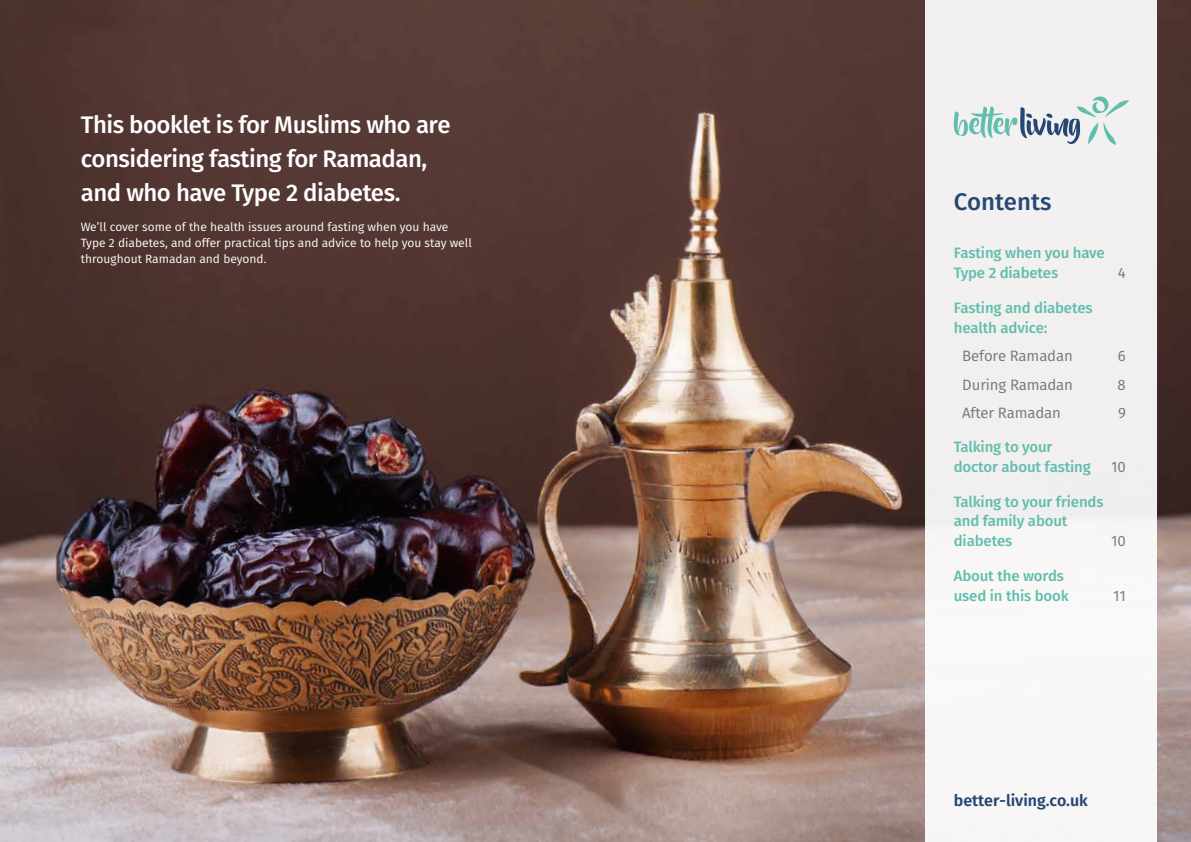
<style>
.page{position:relative;width:1191px;height:842px;background:#fff}
.page>*{position:absolute;margin:0;border:0;box-sizing:border-box;transform-origin:0 0}
.t1{font:500 24px/34px "Fira Sans";letter-spacing:-.02em;color:#fff}
.t2{font:500 24px "Fira Sans";color:#264673}
.t3{font:600 16px "Fira Sans";color:#264673}
.t4{font:500 15px/20px "Fira Sans";letter-spacing:-.01em;color:#61bdac}
.t5{font:15px "Fira Sans";letter-spacing:-.01em;color:#767676}
.t6{font:12px/16px "Fira Sans";color:#fff}
</style>
<div class="page">
<img style="left:0;top:0;width:1191px;height:842px">
<div style="left:926px;top:0;width:231px;height:842px;background:#f2f0f0"></div>
<svg style="left:953px;top:96px;width:176px;height:49px"></svg>
<h1 class="t1" style="left:81px;top:106px;width:371px">This booklet is for Muslims who are considering fasting for Ramadan, and who have Type 2 diabetes.</h1>
<p class="t6" style="left:81px;top:219px;width:392px">We’ll cover some of the health issues around fasting when you have<br>Type 2 diabetes, and offer practical tips and advice to help you stay well throughout Ramadan and beyond.</p>
<h1 class="t2" style="left:953px;top:182px;width:99px">Contents</h1>
<p class="t4" style="left:953px;top:242px;width:152px">Fasting when you have<br>Type 2 diabetes</p>
<p class="t5" style="left:1118px;top:262px;width:9px">4</p>
<p class="t4" style="left:953px;top:297px;width:140px">Fasting and diabetes health advice:</p>
<p class="t5" style="left:962px;top:345px;width:112px">Before Ramadan</p>
<p class="t5" style="left:1117px;top:345px;width:9px">6</p>
<p class="t5" style="left:962px;top:373px;width:112px">During Ramadan</p>
<p class="t5" style="left:1117px;top:373px;width:10px">8</p>
<p class="t5" style="left:962px;top:402px;width:100px">After Ramadan</p>
<p class="t5" style="left:1118px;top:402px;width:9px">9</p>
<p class="t4" style="left:953px;top:436px;width:139px">Talking to your doctor about fasting</p>
<p class="t5" style="left:1111px;top:456px;width:16px">10</p>
<p class="t4" style="left:953px;top:490px;width:151px">Talking to your friends and family about diabetes</p>
<p class="t5" style="left:1111px;top:530px;width:16px">10</p>
<p class="t4" style="left:953px;top:565px;width:117px">About the words used in this book</p>
<p class="t5" style="left:1113px;top:584px;width:14px">11</p>
<p class="t3" style="left:953px;top:787px;width:136px">better-living.co.uk</p>
</div>
